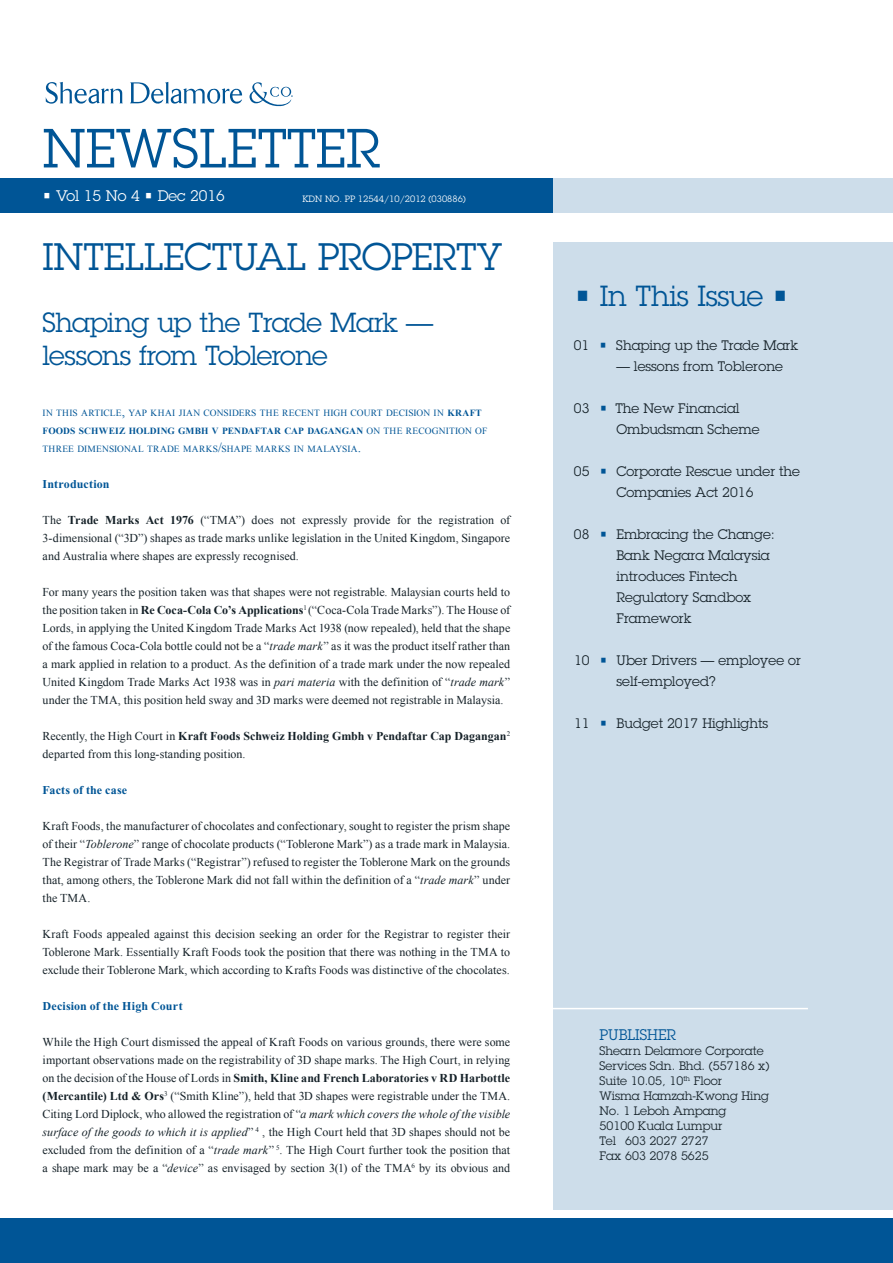
<style>
.page{position:relative;width:893px;height:1263px;background:#fff}
.page>*{position:absolute;margin:0;border:0;box-sizing:border-box;transform-origin:0 0}
.t1{font:54px "Lubalin Graph Std";color:#005596}
.t2{font:37.5px "Lubalin Graph Std";letter-spacing:-.005em;color:#005596}
.t3{font:28.5px "Lubalin Graph Std";color:#005596}
.t4{font:27px/33px "Lubalin Graph Std";letter-spacing:-.025em;color:#005596}
.t5{font:15px "Lubalin Graph Std";color:#fff}
.t6{font:15px "Lubalin Graph Std";color:#005596}
.t7{font:13.5px/21px "Lubalin Graph Std";color:#152128}
.t8{font:12px/18px "Times New Roman";letter-spacing:.005em;color:#152128;text-align:justify}
.t9{font:12px/15px "Lubalin Graph Std";color:#152128}
.t10{font:700 12px "Times New Roman";letter-spacing:.01em;color:#005596}
.t11{font:9.45px/18px "Times New Roman";letter-spacing:.02em;color:#005596}
.t12{font:9px "Lubalin Graph Std";color:#fff}
.s1{font-size:13.5px}
.s2{font-weight:700}
.s3{font-style:italic}
.s4{color:#005596}
</style>
<div class="page">
<div style="left:553px;top:242px;width:340px;height:968px;background:#cdddea"></div>
<div style="left:0;top:179px;width:553px;height:34px;background:#005596"></div>
<div style="left:553px;top:179px;width:340px;height:34px;background:#cdddea"></div>
<div style="left:0;top:1218px;width:893px;height:45px;background:#005596"></div>
<hr style="left:553px;top:1008px;width:255px;height:1px;background:#fff">
<svg style="left:46px;top:82px;width:77px;height:22px"></svg>
<svg style="left:130px;top:82px;width:112px;height:22px"></svg>
<svg style="left:250px;top:82px;width:43px;height:24px"></svg>
<h1 class="t1" style="left:43px;top:114px;width:340px">NEWSLETTER</h1>
<p class="t5" style="left:43px;top:186px;width:184px">• Vol 15 No 4 • Dec 2016</p>
<p class="t12" style="left:302px;top:193px;width:165px">KDN NO. PP 12544/10/2012 (030886)</p>
<h2 class="t2" style="left:43px;top:233px;width:461px">INTELLECTUAL PROPERTY</h2>
<h3 class="t4" style="left:43px;top:306px;width:392px">Shaping up the Trade Mark — lessons from Toblerone</h3>
<p class="t11" style="left:43px;top:404px;width:446px">IN THIS ARTICLE<span class="s1">,</span> YAP KHAI JIAN CONSIDERS THE RECENT HIGH COURT DECISION IN <span class="s2">KRAFT<br>FOODS SCHWEIZ HOLDING GMBH V PENDAFTAR CAP DAGANGAN</span> ON THE RECOGNITION OF<br>THREE DIMENSIONAL TRADE MARKS<span class="s1">/</span>SHAPE MARKS IN MALAYSIA<span class="s1">.</span></p>
<p class="t10" style="left:43px;top:477px;width:69px">Introduction</p>
<p class="t8" style="left:43px;top:511px;width:469px">The <span class="s2">Trade Marks Act 1976</span> (“TMA”) does not expressly provide for the registration of 3-dimensional (“3D”) shapes as trade marks unlike legislation in the United Kingdom, Singapore and Australia where shapes are expressly recognised.</p>
<p class="t8" style="left:43px;top:583px;width:469px">For many years the position taken was that shapes were not registrable. Malaysian courts held to the position taken in <span class="s2">Re Coca-Cola Co’s Applications</span><sup>1</sup> (“Coca-Cola Trade Marks”). The House of Lords, in applying the United Kingdom Trade Marks Act 1938 (now repealed), held that the shape of the famous Coca-Cola bottle could not be a “<span class="s3">trade mark</span>” as it was the product itself rather than a mark applied in relation to a product. As the definition of a trade mark under the now repealed United Kingdom Trade Marks Act 1938 was in <span class="s3">pari materia</span> with the definition of “<span class="s3">trade mark</span>” under the TMA, this position held sway and 3D marks were deemed not registrable in Malaysia.</p>
<p class="t8" style="left:43px;top:727px;width:469px">Recently, the High Court in <span class="s2">Kraft Foods Schweiz Holding Gmbh v Pendaftar Cap Dagangan</span><sup>2 </sup>departed from this long-standing position.</p>
<p class="t10" style="left:43px;top:783px;width:86px">Facts of the case</p>
<p class="t8" style="left:43px;top:817px;width:469px">Kraft Foods, the manufacturer of chocolates and confectionary, sought to register the prism shape of their “<span class="s3">Toblerone</span>” range of chocolate products (“Toblerone Mark”) as a trade mark in Malaysia.<br>The Registrar of Trade Marks (“Registrar”) refused to register the Toblerone Mark on the grounds that, among others, the Toblerone Mark did not fall within the definition of a “<span class="s3">trade mark</span>” under the TMA.</p>
<p class="t8" style="left:43px;top:925px;width:469px">Kraft Foods appealed against this decision seeking an order for the Registrar to register their Toblerone Mark. Essentially Kraft Foods took the position that there was nothing in the TMA to exclude their Toblerone Mark, which according to Krafts Foods was distinctive of the chocolates.</p>
<p class="t10" style="left:43px;top:999px;width:142px">Decision of the High Court</p>
<p class="t8" style="left:43px;top:1033px;width:469px">While the High Court dismissed the appeal of Kraft Foods on various grounds, there were some important observations made on the registrability of 3D shape marks. The High Court, in relying on the decision of the House of Lords in <span class="s2">Smith, Kline and French Laboratories v RD Harbottle (Mercantile) Ltd &amp; Ors</span><sup>3</sup> (“Smith Kline”), held that 3D shapes were registrable under the TMA.<br>Citing Lord Diplock, who allowed the registration of “<span class="s3">a mark which covers the whole of the visible surface of the goods to which it is applied</span>” <sup>4</sup> , the High Court held that 3D shapes should not be excluded from the definition of a “<span class="s3">trade mark</span>” <sup>5</sup>. The High Court further took the position that a shape mark may be a “<span class="s3">device</span>” as envisaged by section 3(1) of the TMA<sup>6</sup> by its obvious and</p>
<h3 class="t3" style="left:574px;top:278px;width:216px">• In This Issue •</h3>
<p class="t7" style="left:574px;top:334px;width:226px">01 <span class="s4">•</span> Shaping up the Trade Mark</p>
<p class="t7" style="left:616px;top:355px;width:168px">— lessons from Toblerone</p>
<p class="t7" style="left:616px;top:397px;width:145px;text-indent:-43px">03 <span class="s4">•</span> The New Financial<br>Ombudsman Scheme</p>
<p class="t7" style="left:574px;top:460px;width:228px;text-align:center">05 <span class="s4">•</span> Corporate Rescue under the<br>Companies Act 2016</p>
<p class="t7" style="left:616px;top:523px;width:160px;text-indent:-43px">08 <span class="s4">•</span> Embracing the Change:<br>Bank Negara Malaysia introduces Fintech<br>Regulatory Sandbox<br>Framework</p>
<p class="t7" style="left:617px;top:649px;width:186px;text-indent:-43px">10 <span class="s4">•</span> Uber Drivers — employee or self-employed?</p>
<p class="t7" style="left:574px;top:712px;width:196px">11 <span class="s4">•</span> Budget 2017 Highlights</p>
<p class="t6" style="left:600px;top:1025px;width:78px">PUBLISHER</p>
<p class="t9" style="left:600px;top:1043px;width:171px">Shearn Delamore Corporate<br>Services Sdn. Bhd. (557186 x)<br>Suite 10.05, 10<sup>th</sup> Floor<br>Wisma Hamzah-Kwong Hing<br>No. 1 Leboh Ampang<br>50100 Kuala Lumpur<br>Tel 603 2027 2727<br>Fax 603 2078 5625</p>
</div>
